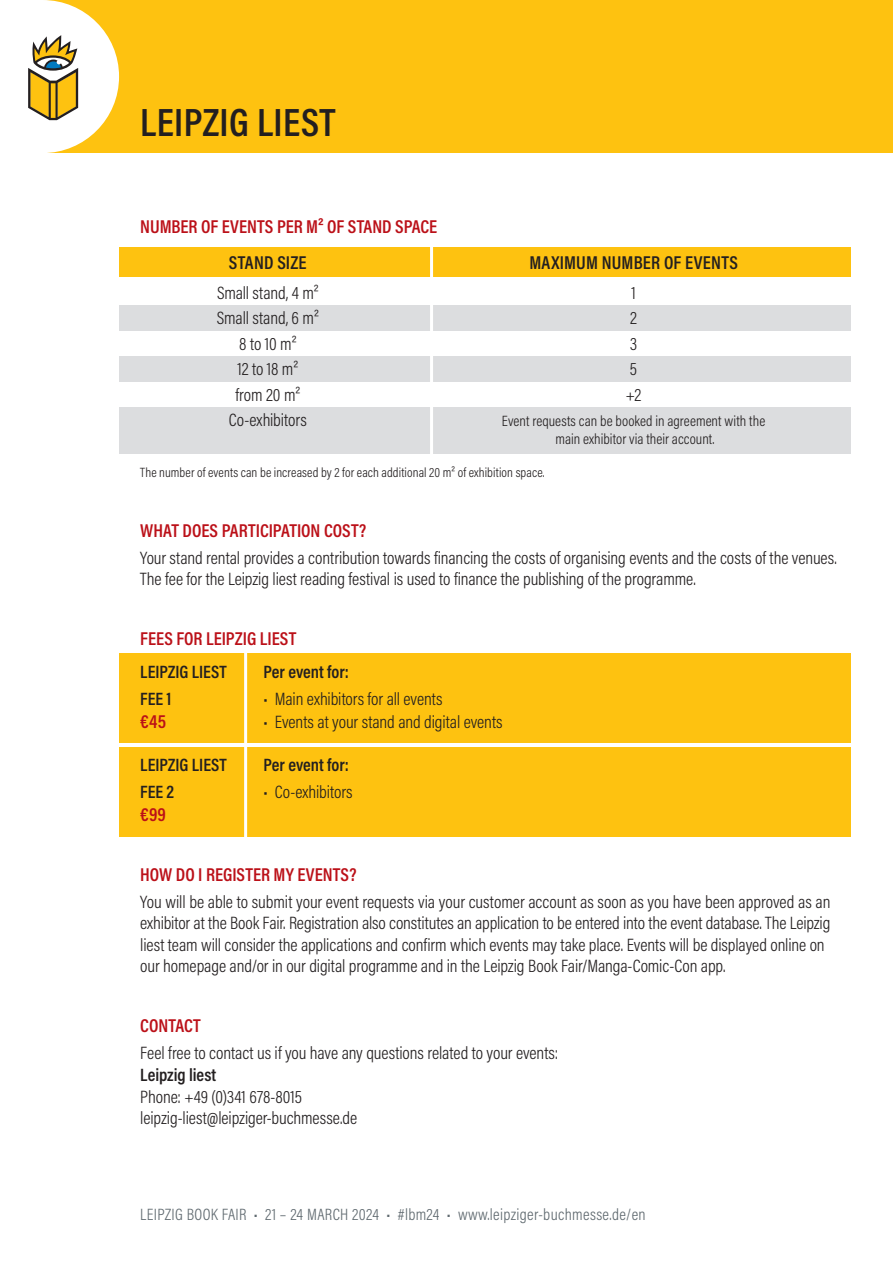
<style>
.page{position:relative;width:893px;height:1263px;background:#fff}
.page>*{position:absolute;margin:0;border:0;box-sizing:border-box;transform-origin:0 0}
.t1{font:600 39.75px "Acumin Pro Cond";letter-spacing:.01em;color:#231f20}
.t2{font:600 18.75px "Acumin Pro Cond";color:#bb1018}
.t3{font:600 18.75px "Acumin Pro Cond";letter-spacing:.005em;color:#231f20}
.t4{font:300 18px/21.6px "Acumin Pro Cond";letter-spacing:-.005em;color:#231f20}
.t5{font:600 18px "Acumin Pro Cond";letter-spacing:-.005em;color:#231f20}
.t6{font:300 16.5px "Acumin Pro Cond";letter-spacing:.02em;color:#5f696f}
.t7{font:300 15px/18px "Acumin Pro Cond";letter-spacing:.005em;color:#231f20;text-align:center}
.t8{font:300 13.5px "Acumin Pro Cond";letter-spacing:.01em;color:#231f20}
</style>
<div class="page">
<div style="left:43px;top:0;width:850px;height:153px;background:#fec210"></div>
<svg style="left:28px;top:0;width:91px;height:153px"></svg>
<div style="left:120px;top:653px;width:731px;height:90px;background:#fec210"></div>
<div style="left:120px;top:747px;width:731px;height:89px;background:#fec210"></div>
<hr style="left:244px;top:650px;width:3px;height:191px;background:#fff">
<div style="left:119px;top:305px;width:731px;height:26px;background:#dcdddf"></div>
<div style="left:119px;top:356px;width:731px;height:25px;background:#dcdddf"></div>
<div style="left:119px;top:407px;width:731px;height:47px;background:#dcdddf"></div>
<div style="left:119px;top:247px;width:731px;height:29px;background:#fec210"></div>
<hr style="left:430px;top:235px;width:3px;height:291px;background:#fff">
<h1 class="t1" style="left:140px;top:96px;width:197px">LEIPZIG LIEST</h1>
<p class="t2" style="left:140px;top:214px;width:299px">NUMBER OF EVENTS PER M² OF STAND SPACE</p>
<p class="t3" style="left:229px;top:250px;width:79px">STAND SIZE</p>
<p class="t3" style="left:529px;top:250px;width:210px">MAXIMUM NUMBER OF EVENTS</p>
<p class="t4" style="left:217px;top:281px;width:103px">Small stand, 4 m²</p>
<p class="t4" style="left:631px;top:281px;width:6px">1</p>
<p class="t4" style="left:217px;top:307px;width:103px">Small stand, 6 m²</p>
<p class="t4" style="left:630px;top:307px;width:8px">2</p>
<p class="t4" style="left:239px;top:332px;width:59px">8 to 10 m²</p>
<p class="t4" style="left:630px;top:332px;width:8px">3</p>
<p class="t4" style="left:237px;top:358px;width:62px">12 to 18 m²</p>
<p class="t4" style="left:630px;top:358px;width:9px">5</p>
<p class="t4" style="left:235px;top:383px;width:66px">from 20 m²</p>
<p class="t4" style="left:626px;top:383px;width:17px">+2</p>
<p class="t4" style="left:229px;top:409px;width:79px">Co-exhibitors</p>
<p class="t7" style="left:502px;top:412px;width:265px">Event requests can be booked in agreement with the main exhibitor via their account.</p>
<p class="t8" style="left:140px;top:463px;width:406px">The number of events can be increased by 2 for each additional 20 m² of exhibition space.</p>
<p class="t2" style="left:140px;top:518px;width:227px">WHAT DOES PARTICIPATION COST?</p>
<p class="t4" style="left:140px;top:546px;width:698px">Your stand rental provides a contribution towards financing the costs of organising events and the costs of the venues.<br>The fee for the Leipzig liest reading festival is used to finance the publishing of the programme.</p>
<p class="t2" style="left:140px;top:627px;width:157px">FEES FOR LEIPZIG LIEST</p>
<p class="t5" style="left:140px;top:660px;width:88px">LEIPZIG LIEST</p>
<p class="t5" style="left:264px;top:660px;width:87px">Per event for:</p>
<p class="t5" style="left:140px;top:687px;width:33px">FEE 1</p>
<p class="t4" style="left:264px;top:688px;width:180px">• Main exhibitors for all events</p>
<p class="t2" style="left:140px;top:709px;width:27px">€45</p>
<p class="t4" style="left:264px;top:710px;width:241px">• Events at your stand and digital events</p>
<p class="t5" style="left:140px;top:753px;width:88px">LEIPZIG LIEST</p>
<p class="t5" style="left:264px;top:753px;width:87px">Per event for:</p>
<p class="t5" style="left:140px;top:780px;width:35px">FEE 2</p>
<p class="t4" style="left:264px;top:781px;width:91px">• Co-exhibitors</p>
<p class="t2" style="left:140px;top:802px;width:27px">€99</p>
<p class="t2" style="left:140px;top:862px;width:218px">HOW DO I REGISTER MY EVENTS?</p>
<p class="t4" style="left:140px;top:890px;width:692px">You will be able to submit your event requests via your customer account as soon as you have been approved as an exhibitor at the Book Fair. Registration also constitutes an application to be entered into the event database. The Leipzig liest team will consider the applications and confirm which events may take place. Events will be displayed online on our homepage and/or in our digital programme and in the Leipzig Book Fair/Manga-Comic-Con app.</p>
<p class="t2" style="left:140px;top:1014px;width:62px">CONTACT</p>
<p class="t4" style="left:140px;top:1042px;width:419px">Feel free to contact us if you have any questions related to your events:</p>
<p class="t5" style="left:140px;top:1063px;width:78px">Leipzig liest</p>
<p class="t4" style="left:140px;top:1085px;width:218px">Phone: +49 (0)341 678-8015 leipzig-liest@leipziger-buchmesse.de</p>
<p class="t6" style="left:140px;top:1204px;width:507px">LEIPZIG BOOK FAIR • 21 – 24 MARCH 2024 • #lbm24 • www.leipziger-buchmesse.de/en</p>
</div>
